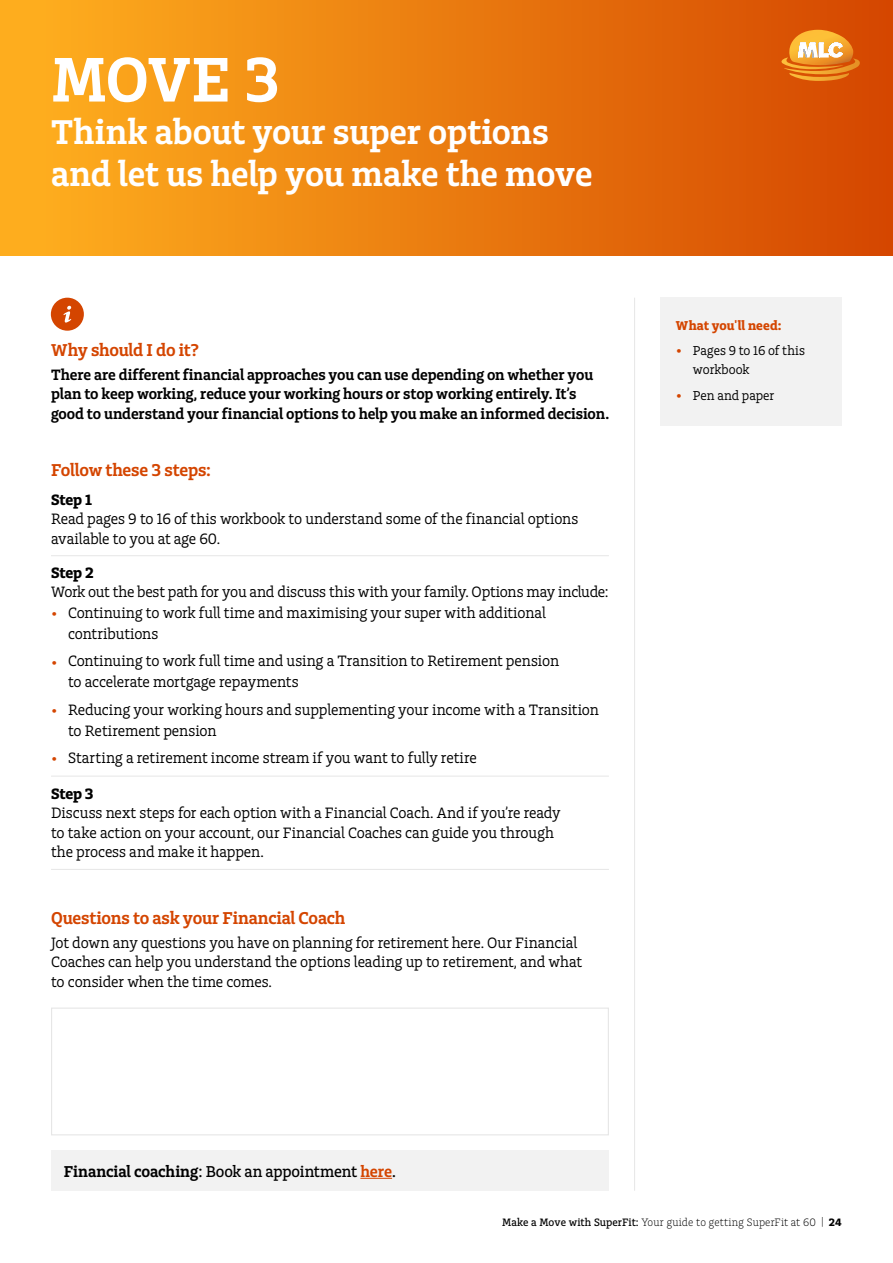
<style>
.page{position:relative;width:893px;height:1263px;background:#fff}
.page>*{position:absolute;margin:0;border:0;box-sizing:border-box;transform-origin:0 0}
.t1{font:66px "Charlie Std Sm Bld";color:#fff}
.t2{font:36px/42px "Charlie Std Sm Bld";letter-spacing:-.005em;color:#fff}
.t3{font:18px "Charlie Std Sm Bld";letter-spacing:-.01em;color:#d44500}
.t4{font:16.5px "Charlie Std Med";letter-spacing:-.01em;color:#000}
.t5{font:15.75px/19.5px "Charlie Std";letter-spacing:-.005em;color:#000}
.t6{font:15.75px/19.5px "Charlie Std Sm Bld";letter-spacing:-.005em;color:#000}
.t7{font:15.75px "Charlie Std Bld";letter-spacing:-.005em;color:#000}
.t8{font:13.5px/19.5px "Charlie Std";color:#000}
.t9{font:13.5px "Charlie Std Bld";letter-spacing:.01em;color:#d44500}
.t10{font:300 11.25px "Charlie Std";letter-spacing:.01em;color:#000}
.s1{font-size:18px;color:#d44500}
.s2{font-family:"Charlie Std Sm Bld"}
.s3{font-family:"Charlie Std Sm Bld";color:#d44500}
.s4{font-family:"Charlie Std Med";font-weight:400}
.s5{font-family:"Charlie Std Bld";font-weight:400}
</style>
<div class="page">
<hr style="left:634px;top:298px;width:1px;height:893px;background:#e6e6e6">
<div style="left:0;top:0;width:893px;height:255px;background:linear-gradient(to right,#ffb21f,#d44600)"></div>
<svg style="left:746px;top:30px;width:116px;height:73px;background:#e06f1c"></svg>
<hr style="left:51px;top:555px;width:558px;height:1px;background:#e6e6e6">
<hr style="left:51px;top:776px;width:558px;height:1px;background:#e6e6e6">
<hr style="left:51px;top:869px;width:558px;height:1px;background:#e6e6e6">
<div style="left:51px;top:1007px;width:558px;height:128px;border:1px solid #e6e6e6"></div>
<div style="left:51px;top:298px;width:33px;height:33px;background:#d44500;border-radius:50%"></div>
<svg style="left:63px;top:306px;width:8px;height:17px"></svg>
<div style="left:51px;top:1150px;width:557px;height:41px;background:#f2f2f2"></div>
<hr style="left:360px;top:1178px;width:32px;height:1px;background:#d44500">
<div style="left:661px;top:298px;width:181px;height:128px;background:#f2f2f2"></div>
<h1 class="t1" style="left:51px;top:38px;width:230px">MOVE 3</h1>
<h2 class="t2" style="left:51px;top:110px;width:543px">Think about your super options and let us help you make the move</h2>
<p class="t3" style="left:51px;top:339px;width:149px">Why should I do it?</p>
<p class="t6" style="left:51px;top:365px;width:560px">There are different financial approaches you can use depending on whether you plan to keep working, reduce your working hours or stop working entirely. It’s good to understand your financial options to help you make an informed decision.</p>
<p class="t3" style="left:51px;top:458px;width:161px">Follow these 3 steps:</p>
<p class="t7" style="left:51px;top:489px;width:42px">Step 1</p>
<p class="t5" style="left:51px;top:509px;width:529px">Read pages 9 to 16 of this workbook to understand some of the financial options available to you at age 60.</p>
<p class="t7" style="left:51px;top:562px;width:44px">Step 2</p>
<p class="t5" style="left:51px;top:582px;width:559px">Work out the best path for you and discuss this with your family. Options may include:</p>
<p class="t5" style="left:68px;top:602px;width:479px;line-height:21px;text-indent:-17px"><span class="s1">•</span> Continuing to work full time and maximising your super with additional contributions</p>
<p class="t5" style="left:68px;top:650px;width:493px;line-height:21px;text-indent:-17px"><span class="s1">•</span> Continuing to work full time and using a Transition to Retirement pension to accelerate mortgage repayments</p>
<p class="t5" style="left:68px;top:699px;width:532px;line-height:21px;text-indent:-17px"><span class="s1">•</span> Reducing your working hours and supplementing your income with a Transition to Retirement pension</p>
<p class="t5" style="left:51px;top:748px;width:427px"><span class="s1">•</span> Starting a retirement income stream if you want to fully retire</p>
<p class="t7" style="left:51px;top:783px;width:44px">Step 3</p>
<p class="t5" style="left:51px;top:803px;width:511px">Discuss next steps for each option with a Financial Coach. And if you’re ready to take action on your account, our Financial Coaches can guide you through the process and make it happen.</p>
<p class="t3" style="left:51px;top:906px;width:296px">Questions to ask your Financial Coach</p>
<p class="t5" style="left:51px;top:932px;width:532px">Jot down any questions you have on planning for retirement here. Our Financial<br>Coaches can help you understand the options leading up to retirement, and what to consider when the time comes.</p>
<p class="t9" style="left:676px;top:317px;width:107px">What you'll need:</p>
<p class="t8" style="left:693px;top:340px;width:114px;text-indent:-17px"><span class="s1">•</span> Pages 9 to 16 of this workbook</p>
<p class="t8" style="left:676px;top:386px;width:100px"><span class="s1">•</span> Pen and paper</p>
<p class="t4" style="left:64px;top:1161px;width:334px"><span class="s2">Financial coaching</span>: Book an appointment <span class="s3">here</span>.</p>
<p class="t10" style="left:502px;top:1215px;width:341px"><span class="s4">Make a Move with SuperFit:</span> Your guide to getting SuperFit at 60 | <span class="s5">24</span></p>
</div>
